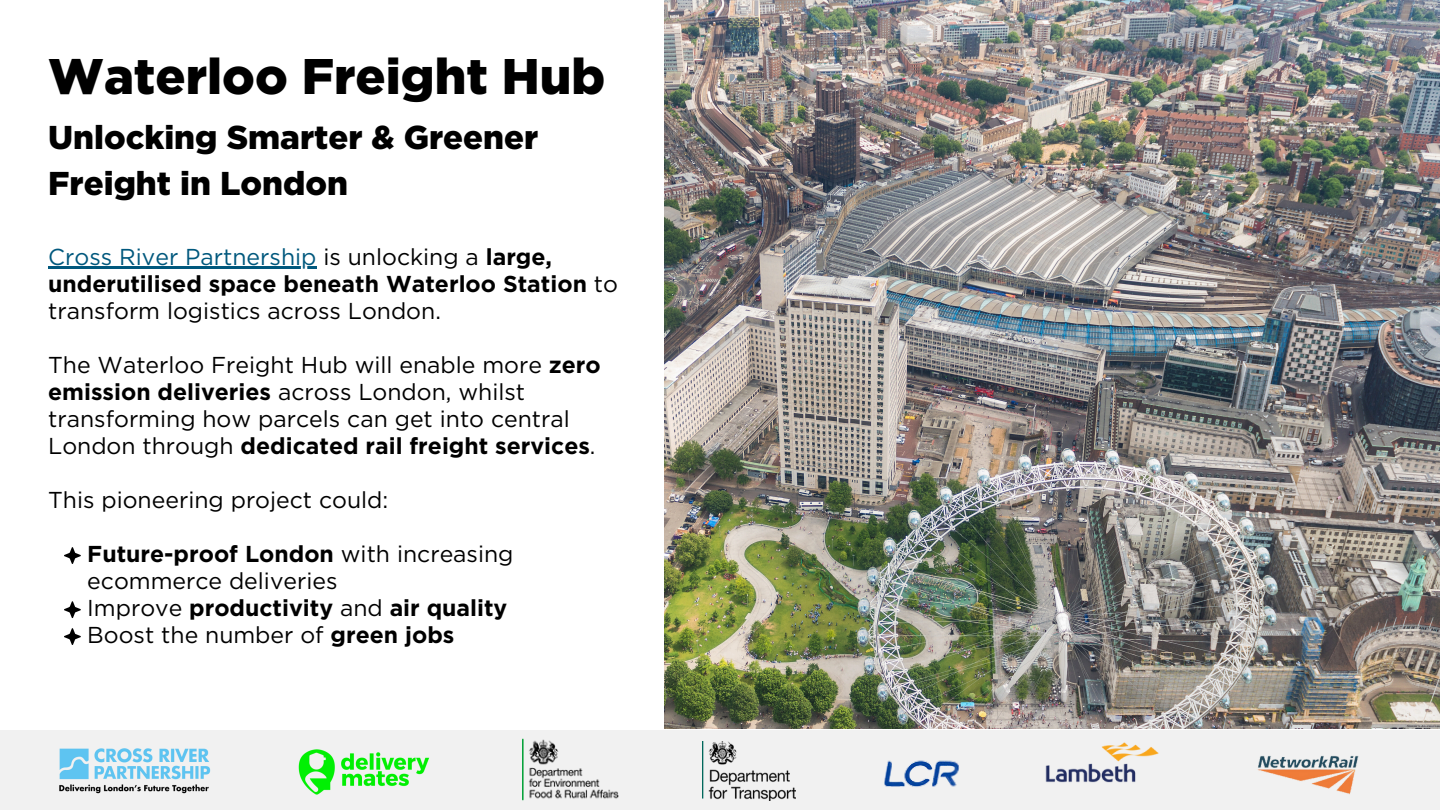
<style>
.page{position:relative;width:1440px;height:810px;background:#fff}
.page>*{position:absolute;margin:0;border:0;box-sizing:border-box;transform-origin:0 0}
.t1{font:900 50px "Gotham";color:#000}
.t2{font:900 33px/45.8px "Gotham";color:#000}
.t3{font:23px/27px "Gotham";color:#000}
.t4{font:700 23px/27px "Gotham";color:#000}
.s1{font-weight:400;color:#00587d}
.s2{font-weight:400}
.s3{font-weight:700}
</style>
<div class="page">
<img style="left:665px;top:0;width:775px;height:729px">
<div style="left:0;top:730px;width:1440px;height:80px;background:#f1f1f1"></div>
<img style="left:523px;top:738px;width:96px;height:63px">
<img style="left:60px;top:749px;width:151px;height:45px">
<img style="left:1045px;top:742px;width:114px;height:41px">
<img style="left:1257px;top:755px;width:102px;height:40px">
<img style="left:702px;top:742px;width:93px;height:59px">
<img style="left:884px;top:760px;width:75px;height:27px">
<img style="left:298px;top:749px;width:131px;height:46px">
<hr style="left:48px;top:266px;width:269px;height:3px;background:#00587d">
<svg style="left:64px;top:547px;width:17px;height:17px"></svg>
<svg style="left:64px;top:601px;width:17px;height:17px"></svg>
<svg style="left:64px;top:628px;width:17px;height:17px"></svg>
<p class="t1" style="left:48px;top:46px;width:559px">Waterloo Freight Hub</p>
<p class="t2" style="left:48px;top:114px;width:492px">Unlocking Smarter &amp; Greener<br>Freight in London</p>
<p class="t4" style="left:48px;top:243px;width:571px"><span class="s1">Cross River Partnership</span> <span class="s2">is unlocking a</span> large, underutilised space beneath Waterloo Station <span class="s2">to transform logistics across London.</span></p>
<p class="t3" style="left:48px;top:351px;width:554px">The Waterloo Freight Hub will enable more <span class="s3">zero emission deliveries</span> across London, whilst transforming how parcels can get into central London through <span class="s3">dedicated rail freight services</span>.</p>
<p class="t3" style="left:48px;top:486px;width:342px">This pioneering project could:</p>
<p class="t3" style="left:87px;top:540px;width:428px"><span class="s3">Future-proof London</span> with increasing ecommerce deliveries</p>
<p class="t4" style="left:87px;top:594px;width:422px"><span class="s2">Improve</span> productivity <span class="s2">and</span> air quality</p>
<p class="t3" style="left:87px;top:621px;width:369px">Boost the number of <span class="s3">green jobs</span></p>
</div>
